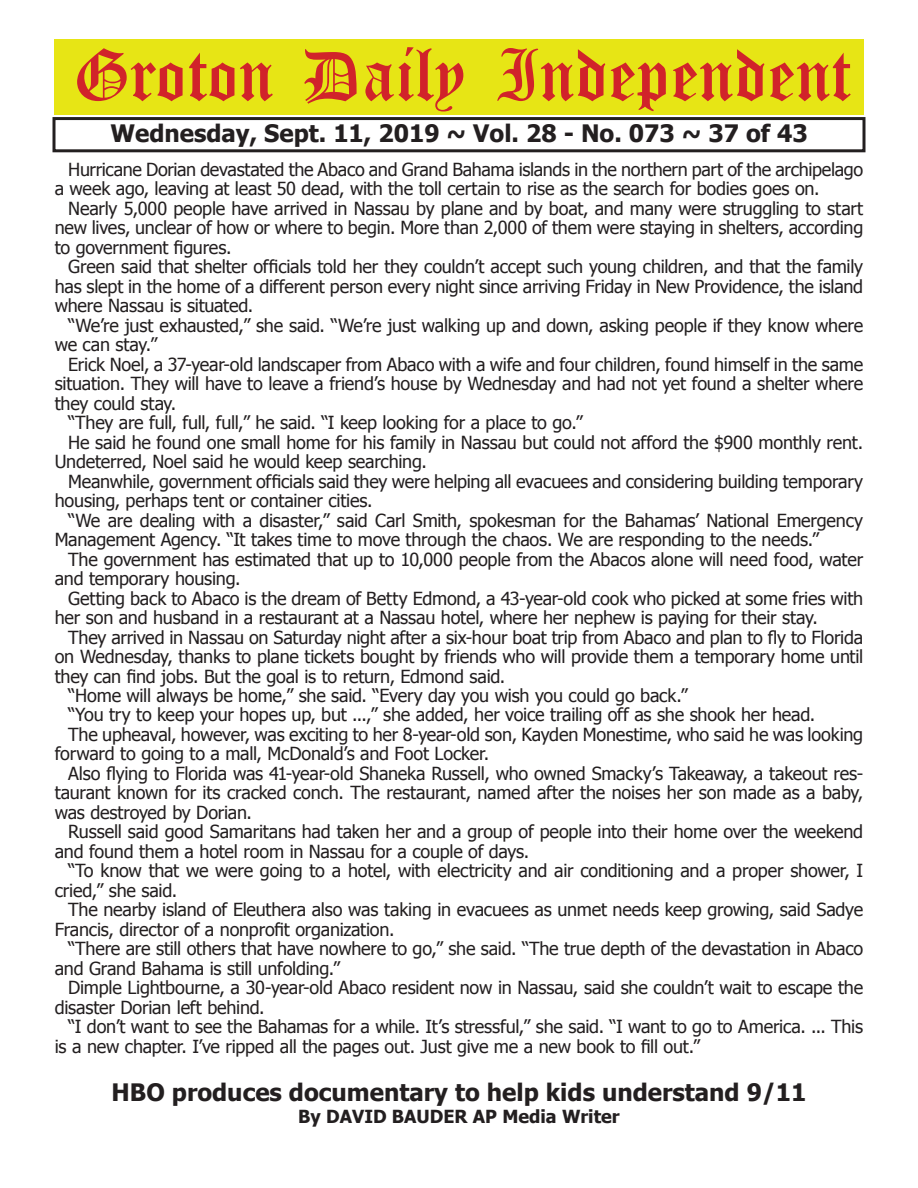
<style>
.page{position:relative;width:918px;height:1188px;background:#fff}
.page>*{position:absolute;margin:0;border:0;box-sizing:border-box;transform-origin:0 0}
.t1{font:54px "Old English Five";color:#d1232a}
.t2{font:700 24px "Tahoma";color:#231f20}
.t3{font:18px/19.5px "Tahoma";letter-spacing:-.01em;color:#231f20}
.t4{font:700 18px "Tahoma";color:#231f20}
</style>
<div class="page">
<div style="left:52px;top:117px;width:814px;height:35px;border:3px solid #231f20"></div>
<div style="left:54px;top:40px;width:810px;height:75px;background:#e7e515"></div>
<h1 class="t1" style="left:73px;top:50px;width:779px">Groton Daily Independent</h1>
<h2 class="t2" style="left:110px;top:116px;width:699px">Wednesday, Sept. 11, 2019 ~ Vol. 28 - No. 073 ~ 37 of 43</h2>
<p class="t3" style="left:55px;top:159px;width:810px;text-indent:14px">Hurricane Dorian devastated the Abaco and Grand Bahama islands in the northern part of the archipelago a week ago, leaving at least 50 dead, with the toll certain to rise as the search for bodies goes on.</p>
<p class="t3" style="left:55px;top:198px;width:810px;text-align:justify;text-indent:14px">Nearly 5,000 people have arrived in Nassau by plane and by boat, and many were struggling to start new lives, unclear of how or where to begin. More than 2,000 of them were staying in shelters, according to government figures.</p>
<p class="t3" style="left:55px;top:256px;width:810px;text-align:justify;text-indent:14px">Green said that shelter officials told her they couldn’t accept such young children, and that the family has slept in the home of a different person every night since arriving Friday in New Providence, the island where Nassau is situated.</p>
<p class="t3" style="left:55px;top:314px;width:810px;text-indent:14px">“We’re just exhausted,” she said. “We’re just walking up and down, asking people if they know where we can stay.”</p>
<p class="t3" style="left:68px;top:353px;width:797px">Erick Noel, a 37-year-old landscaper from Abaco with a wife and four children, found himself in the same</p>
<p class="t3" style="left:55px;top:373px;width:810px">situation. They will have to leave a friend’s house by Wednesday and had not yet found a shelter where</p>
<p class="t3" style="left:55px;top:392px;width:123px">they could stay.</p>
<p class="t3" style="left:68px;top:412px;width:516px">“They are full, full, full,” he said. “I keep looking for a place to go.”</p>
<p class="t3" style="left:68px;top:431px;width:796px">He said he found one small home for his family in Nassau but could not afford the $900 monthly rent.</p>
<p class="t3" style="left:55px;top:451px;width:374px">Undeterred, Noel said he would keep searching.</p>
<p class="t3" style="left:68px;top:470px;width:796px">Meanwhile, government officials said they were helping all evacuees and considering building temporary</p>
<p class="t3" style="left:55px;top:490px;width:319px">housing, perhaps tent or container cities.</p>
<p class="t3" style="left:68px;top:509px;width:797px">“We are dealing with a disaster,” said Carl Smith, spokesman for the Bahamas’ National Emergency</p>
<p class="t3" style="left:55px;top:529px;width:766px">Management Agency. “It takes time to move through the chaos. We are responding to the needs.”</p>
<p class="t3" style="left:68px;top:548px;width:796px">The government has estimated that up to 10,000 people from the Abacos alone will need food, water</p>
<p class="t3" style="left:55px;top:568px;width:187px">and temporary housing.</p>
<p class="t3" style="left:68px;top:587px;width:797px">Getting back to Abaco is the dream of Betty Edmond, a 43-year-old cook who picked at some fries with</p>
<p class="t3" style="left:55px;top:607px;width:765px">her son and husband in a restaurant at a Nassau hotel, where her nephew is paying for their stay.</p>
<p class="t3" style="left:68px;top:626px;width:797px">They arrived in Nassau on Saturday night after a six-hour boat trip from Abaco and plan to fly to Florida</p>
<p class="t3" style="left:55px;top:646px;width:810px">on Wednesday, thanks to plane tickets bought by friends who will provide them a temporary home until</p>
<p class="t3" style="left:55px;top:665px;width:452px">they can find jobs. But the goal is to return, Edmond said.</p>
<p class="t3" style="left:68px;top:685px;width:621px">“Home will always be home,” she said. “Every day you wish you could go back.”</p>
<p class="t3" style="left:68px;top:704px;width:749px">“You try to keep your hopes up, but ...,” she added, her voice trailing off as she shook her head.</p>
<p class="t3" style="left:68px;top:724px;width:797px">The upheaval, however, was exciting to her 8-year-old son, Kayden Monestime, who said he was looking</p>
<p class="t3" style="left:55px;top:743px;width:436px">forward to going to a mall, McDonald’s and Foot Locker.</p>
<p class="t3" style="left:68px;top:763px;width:796px">Also flying to Florida was 41-year-old Shaneka Russell, who owned Smacky’s Takeaway, a takeout res-</p>
<p class="t3" style="left:55px;top:782px;width:810px">taurant known for its cracked conch. The restaurant, named after the noises her son made as a baby,</p>
<p class="t3" style="left:55px;top:802px;width:199px">was destroyed by Dorian.</p>
<p class="t3" style="left:68px;top:821px;width:797px">Russell said good Samaritans had taken her and a group of people into their home over the weekend</p>
<p class="t3" style="left:55px;top:841px;width:476px">and found them a hotel room in Nassau for a couple of days.</p>
<p class="t3" style="left:68px;top:860px;width:797px">“To know that we were going to a hotel, with electricity and air conditioning and a proper shower, I</p>
<p class="t3" style="left:55px;top:880px;width:124px">cried,” she said.</p>
<p class="t3" style="left:68px;top:899px;width:796px">The nearby island of Eleuthera also was taking in evacuees as unmet needs keep growing, said Sadye</p>
<p class="t3" style="left:55px;top:919px;width:341px">Francis, director of a nonprofit organization.</p>
<p class="t3" style="left:68px;top:938px;width:797px">“There are still others that have nowhere to go,” she said. “The true depth of the devastation in Abaco</p>
<p class="t3" style="left:55px;top:958px;width:287px">and Grand Bahama is still unfolding.”</p>
<p class="t3" style="left:68px;top:977px;width:796px">Dimple Lightbourne, a 30-year-old Abaco resident now in Nassau, said she couldn’t wait to escape the</p>
<p class="t3" style="left:55px;top:997px;width:212px">disaster Dorian left behind.</p>
<p class="t3" style="left:68px;top:1016px;width:796px">“I don’t want to see the Bahamas for a while. It’s stressful,” she said. “I want to go to America. ... This</p>
<p class="t3" style="left:55px;top:1036px;width:647px">is a new chapter. I’ve ripped all the pages out. Just give me a new book to fill out.”</p>
<h2 class="t2" style="left:112px;top:1076px;width:696px">HBO produces documentary to help kids understand 9/11</h2>
<p class="t4" style="left:298px;top:1104px;width:323px">By DAVID BAUDER AP Media Writer</p>
</div>
